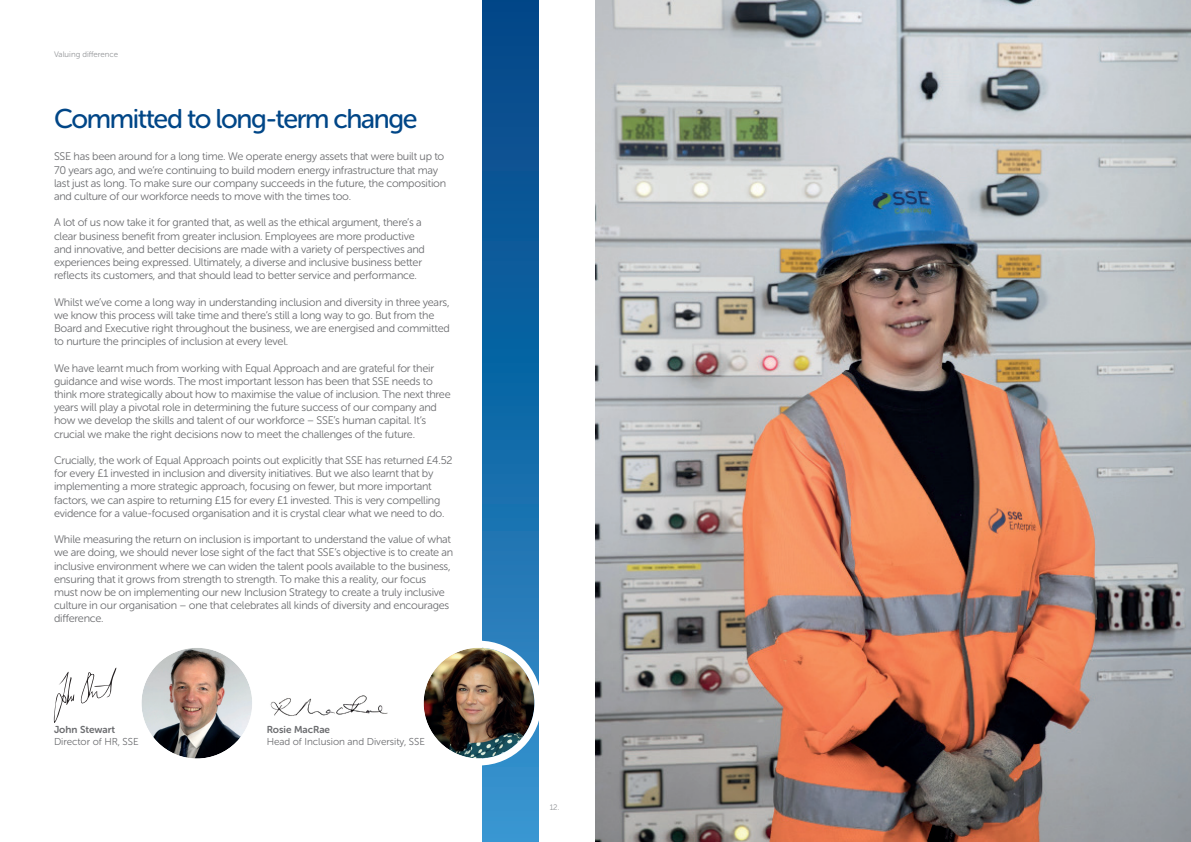
<style>
.page{position:relative;width:1191px;height:842px;background:#fff}
.page>*{position:absolute;margin:0;border:0;box-sizing:border-box;transform-origin:0 0}
.t1{font:27px "Museo Sans Rounded 500";letter-spacing:-.05em;color:#004687}
.t2{font:11px/13.2px "Museo Sans Rounded 300";letter-spacing:-.02em;color:#6c6d70}
.t3{font:10px "Museo Sans Rounded 300";color:#6c6d70}
.t4{font:10px "Museo Sans Rounded 700";color:#6c6d70}
.t5{font:8px "Museo Sans Rounded 300";color:#939598}
</style>
<div class="page">
<svg style="left:482px;top:0;width:57px;height:842px;background:#186aa7"></svg>
<img style="left:595px;top:0;width:596px;height:842px">
<img style="left:423px;top:648px;width:111px;height:110px;border-radius:55px">
<div style="left:416px;top:641px;width:125px;height:124px;border:7px solid #fff;border-radius:50%"></div>
<img style="left:141px;top:648px;width:111px;height:110px;border-radius:55px">
<div style="left:134px;top:641px;width:125px;height:124px;border:7px solid #fff;border-radius:50%"></div>
<svg style="left:81px;top:667px;width:35px;height:37px"></svg>
<svg style="left:54px;top:672px;width:20px;height:51px"></svg>
<img style="left:270px;top:695px;width:118px;height:21px">
<p class="t5" style="left:54px;top:50px;width:66px">Valuing difference</p>
<h1 class="t1" style="left:54px;top:104px;width:365px">Committed to long-term change</h1>
<p class="t2" style="left:54px;top:150px;width:394px">SSE has been around for a long time. We operate energy assets that were built up to 70 years ago, and we’re continuing to build modern energy infrastructure that may last just as long. To make sure our company succeeds in the future, the composition and culture of our workforce needs to move with the times too.</p>
<p class="t2" style="left:54px;top:216px;width:372px">A lot of us now take it for granted that, as well as the ethical argument, there’s a clear business benefit from greater inclusion. Employees are more productive and innovative, and better decisions are made with a variety of perspectives and experiences being expressed. Ultimately, a diverse and inclusive business better reflects its customers, and that should lead to better service and performance.</p>
<p class="t2" style="left:54px;top:295px;width:397px">Whilst we’ve come a long way in understanding inclusion and diversity in three years, we know this process will take time and there’s still a long way to go. But from the Board and Executive right throughout the business, we are energised and committed to nurture the principles of inclusion at every level.</p>
<p class="t2" style="left:54px;top:361px;width:398px">We have learnt much from working with Equal Approach and are grateful for their guidance and wise words. The most important lesson has been that SSE needs to think more strategically about how to maximise the value of inclusion. The next three years will play a pivotal role in determining the future success of our company and how we develop the skills and talent of our workforce – SSE’s human capital. It’s crucial we make the right decisions now to meet the challenges of the future.</p>
<p class="t2" style="left:54px;top:454px;width:400px">Crucially, the work of Equal Approach points out explicitly that SSE has returned £4.52 for every £1 invested in inclusion and diversity initiatives. But we also learnt that by implementing a more strategic approach, focusing on fewer, but more important factors, we can aspire to returning £15 for every £1 invested. This is very compelling evidence for a value-focused organisation and it is crystal clear what we need to do.</p>
<p class="t2" style="left:54px;top:533px;width:401px">While measuring the return on inclusion is important to understand the value of what we are doing, we should never lose sight of the fact that SSE’s objective is to create an inclusive environment where we can widen the talent pools available to the business, ensuring that it grows from strength to strength. To make this a reality, our focus<br>must now be on implementing our new Inclusion Strategy to create a truly inclusive culture in our organisation – one that celebrates all kinds of diversity and encourages difference.</p>
<p class="t4" style="left:54px;top:724px;width:63px">John Stewart</p>
<p class="t3" style="left:54px;top:736px;width:86px">Director of HR, SSE</p>
<p class="t4" style="left:267px;top:724px;width:65px">Rosie MacRae</p>
<p class="t3" style="left:267px;top:736px;width:160px">Head of Inclusion and Diversity, SSE</p>
<p class="t5" style="left:550px;top:802px;width:11px">12.</p>
</div>
